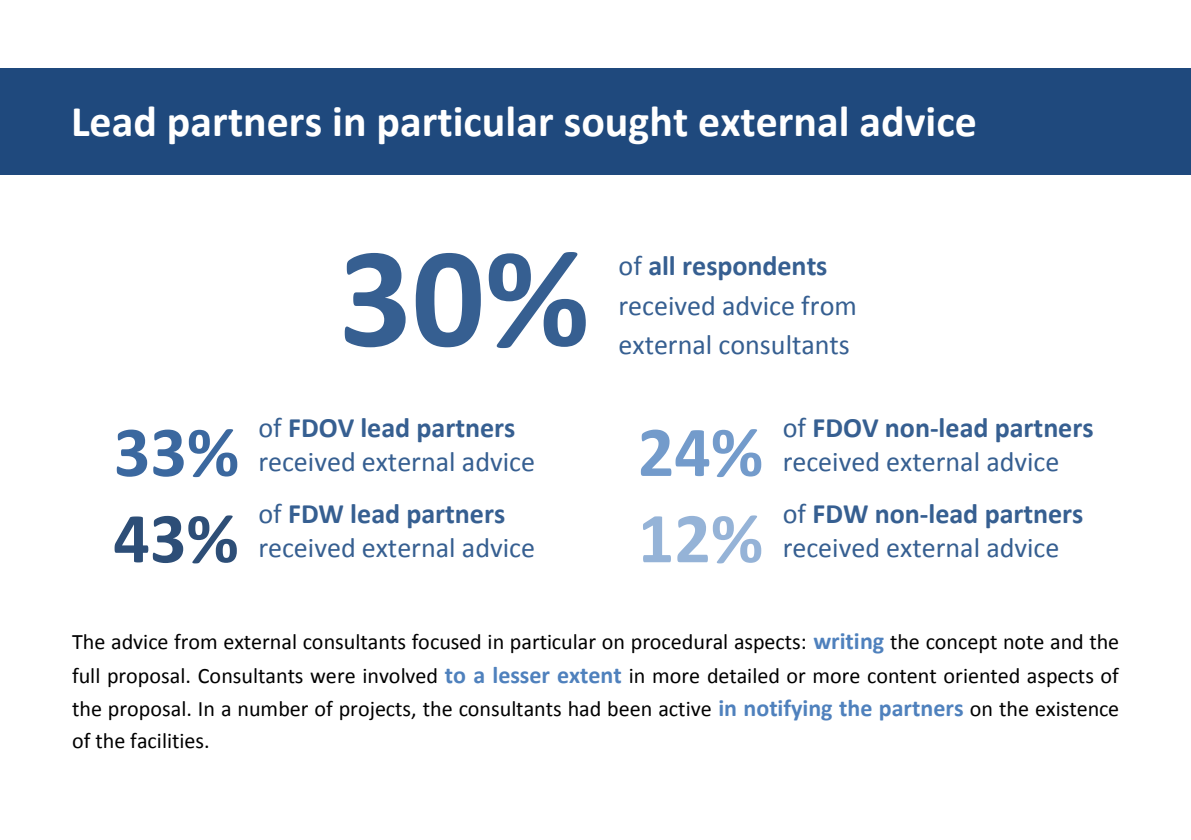
<style>
.page{position:relative;width:1191px;height:840px;background:#fff}
.page>*{position:absolute;margin:0;border:0;box-sizing:border-box;transform-origin:0 0}
.t1{font:700 144px "Calibri";color:#365f91}
.t2{font:700 72px "Calibri";color:#3b689f}
.t3{font:700 72px "Calibri";color:#2d4e77}
.t4{font:700 72px "Calibri";color:#739bcb}
.t5{font:700 72px "Calibri";color:#95b3d7}
.t6{font:700 44px "Calibri";color:#fff}
.t7{font:28px/39.4px "Calibri";color:#365f91}
.t8{font:22px/33.8px "Calibri";color:#000;text-align:justify}
.s1{font-weight:700}
.s2{font-weight:700;font-size:24px;color:#4f81bd}
</style>
<div class="page">
<div style="left:0;top:68px;width:1191px;height:107px;background:#1f497d"></div>
<h3 class="t6" style="left:71px;top:93px;width:907px">Lead partners in particular sought external advice</h3>
<h1 class="t1" style="left:339px;top:205px;width:252px">30%</h1>
<p class="t7" style="left:618px;top:246px;width:240px">of <span class="s1">all respondents </span>received advice from external consultants</p>
<h2 class="t2" style="left:114px;top:405px;width:127px">33%</h2>
<p class="t7" style="left:258px;top:410px;width:278px;line-height:34.4px">of <span class="s1">FDOV lead partners </span>received external advice</p>
<h2 class="t3" style="left:113px;top:492px;width:127px">43%</h2>
<p class="t7" style="left:258px;top:496px;width:278px;line-height:34.2px">of <span class="s1">FDW lead partners </span>received external advice</p>
<h2 class="t4" style="left:638px;top:405px;width:127px">24%</h2>
<p class="t7" style="left:782px;top:410px;width:312px;line-height:34.4px">of <span class="s1">FDOV non-lead partners </span>received external advice</p>
<h2 class="t5" style="left:638px;top:492px;width:127px">12%</h2>
<p class="t7" style="left:782px;top:496px;width:302px;line-height:34.2px">of <span class="s1">FDW non-lead partners </span>received external advice</p>
<p class="t8" style="left:72px;top:624px;width:1048px">The advice from external consultants focused in particular on procedural aspects: <span class="s2">writing</span> the concept note and the full proposal. Consultants were involved <span class="s2">to a lesser extent</span> in more detailed or more content oriented aspects of the proposal. In a number of projects, the consultants had been active <span class="s2">in notifying the partners</span> on the existence</p>
<p class="t8" style="left:72px;top:723px;width:139px">of the facilities.</p>
</div>
